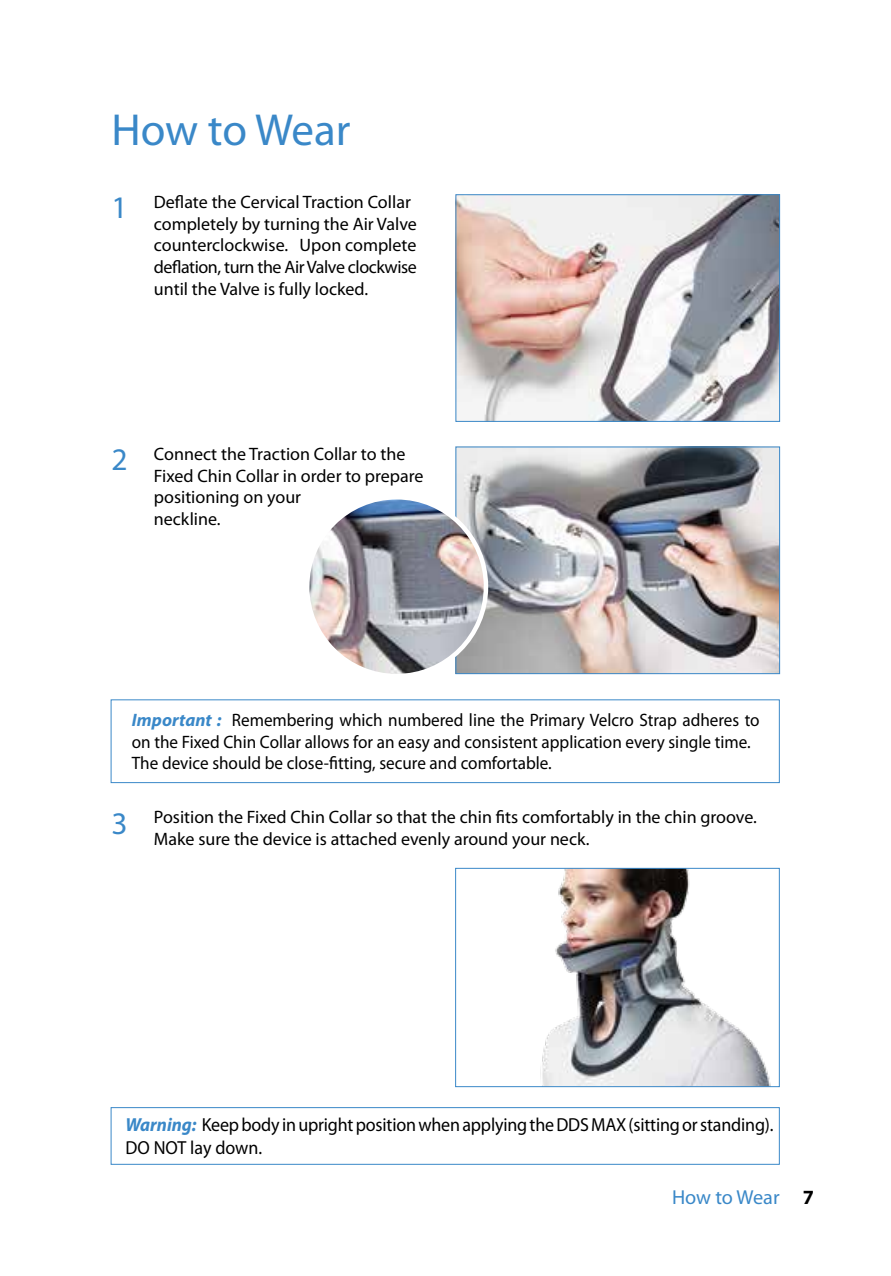
<style>
.page{position:relative;width:891px;height:1276px;background:#fff}
.page>*{position:absolute;margin:0;border:0;box-sizing:border-box;transform-origin:0 0}
.t1{font:45px "Myriad Pro";letter-spacing:-.005em;color:#3a88c8}
.t2{font:31.5px "Myriad Pro";color:#3a88c8}
.t3{font:20.25px "Myriad Pro";letter-spacing:-.005em;color:#3a88c8}
.t4{font:18.9px/22.7px "Myriad Pro";letter-spacing:-.01em;color:#000;scale:.95 1}
.t5{font:18px/21.6px "Myriad Pro";color:#000}
.t6{font:18px/21.6px "Myriad Pro";color:#000;scale:.95 1}
.s1{font-weight:700;font-style:italic;color:#3a88c8}
.s2{font-weight:700;color:#000}
</style>
<div class="page">
<div style="left:111px;top:1107px;width:669px;height:57px;border:1px solid #3a88c8"></div>
<div style="left:111px;top:699px;width:669px;height:84px;border:1px solid #3a88c8"></div>
<img style="left:458px;top:196px;width:320px;height:224px">
<div style="left:456px;top:194px;width:324px;height:228px;border:1px solid #3a88c8"></div>
<img style="left:458px;top:449px;width:320px;height:223px">
<div style="left:456px;top:447px;width:324px;height:227px;border:1px solid #3a88c8"></div>
<img style="left:540px;top:870px;width:231px;height:215px">
<div style="left:455px;top:868px;width:325px;height:219px;border:1px solid #3a88c8"></div>
<img style="left:307px;top:497px;width:179px;height:179px;border-radius:89px">
<div style="left:305px;top:495px;width:183px;height:183px;border:4px solid #fff;border-radius:50%"></div>
<h1 class="t1" style="left:111px;top:102px;width:241px">How to Wear</h1>
<h2 class="t2" style="left:111px;top:188px;width:18px">1</h2>
<p class="t5" style="left:154px;top:191px;width:264px">Deflate the Cervical Traction Collar completely by turning the Air Valve counterclockwise. Upon complete deflation, turn the Air Valve clockwise until the Valve is fully locked.</p>
<h2 class="t2" style="left:111px;top:440px;width:18px">2</h2>
<p class="t5" style="left:154px;top:443px;width:271px">Connect the Traction Collar to the<br>Fixed Chin Collar in order to prepare positioning on your<br>neckline.</p>
<p class="t6" style="left:132px;top:709px;width:662px"><span class="s1">Important :</span> Remembering which numbered line the Primary Velcro Strap adheres to on the Fixed Chin Collar allows for an easy and consistent application every single time.<br>The device should be close-fitting, secure and comfortable.</p>
<h2 class="t2" style="left:111px;top:803px;width:18px">3</h2>
<p class="t5" style="left:154px;top:806px;width:604px">Position the Fixed Chin Collar so that the chin fits comfortably in the chin groove.<br>Make sure the device is attached evenly around your neck.</p>
<p class="t4" style="left:126px;top:1113px;width:684px"><span class="s1">Warning:</span> Keep body in upright position when applying the DDS MAX (sitting or standing).<br>DO NOT lay down.</p>
<p class="t3" style="left:672px;top:1185px;width:144px">How to Wear <span class="s2">7</span></p>
</div>
